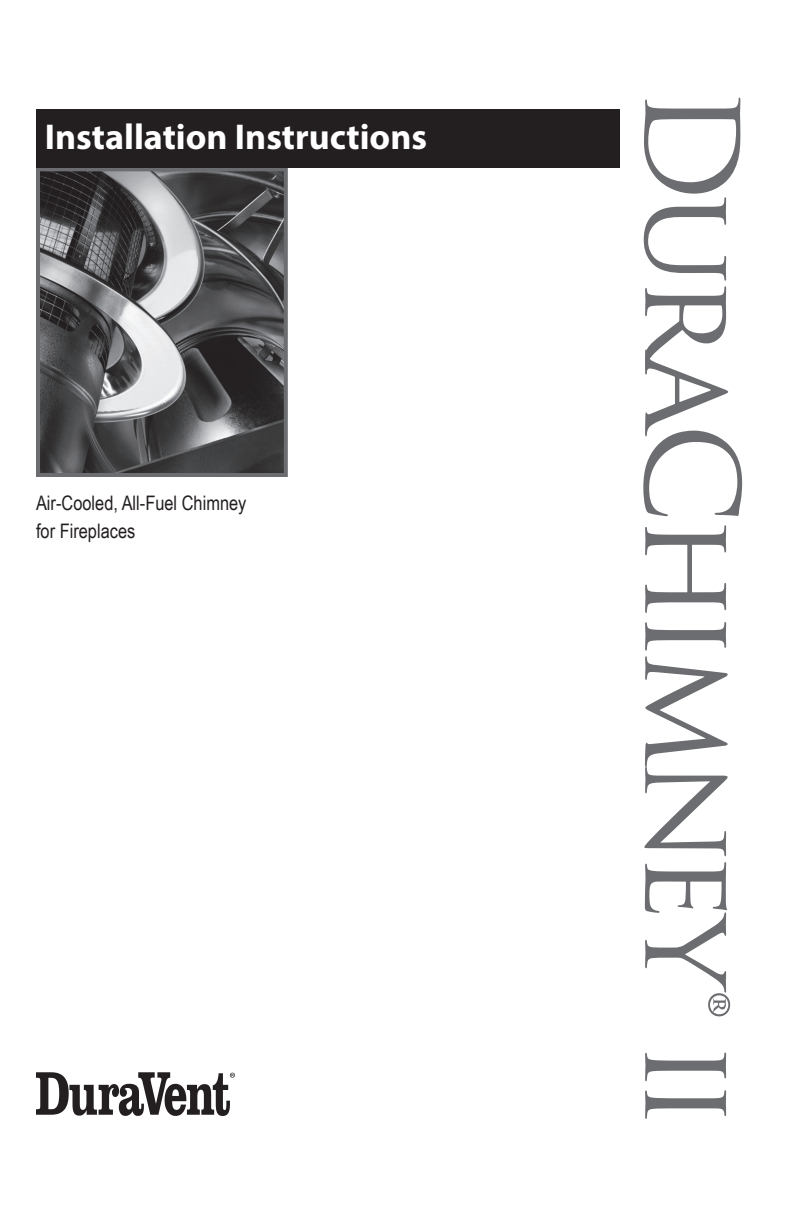
<style>
.page{position:relative;width:792px;height:1224px;background:#fff}
.page>*{position:absolute;margin:0;border:0;box-sizing:border-box;transform-origin:0 0}
.t1{font:126px "Trajan Pro";letter-spacing:-.07em;color:#6c6d70}
.t2{font:700 36px "Myriad Pro";color:#fff}
.t3{font:20px/28px "Arial Narrow";color:#231f20}
</style>
<div class="page">
<img style="left:41px;top:172px;width:242px;height:300px">
<div style="left:36px;top:167px;width:252px;height:310px;border:4px solid #6c6d70"></div>
<div style="left:36px;top:109px;width:584px;height:58px;background:#231f20"></div>
<svg style="left:36px;top:1072px;width:199px;height:44px"></svg>
<h2 class="t2" style="left:45px;top:114px;width:384px">Installation Instructions</h2>
<p class="t3" style="left:36px;top:488px;width:212px">Air-Cooled, All-Fuel Chimney for Fireplaces</p>
<h1 class="t1" style="left:771px;top:86px;width:1043px;rotate:90deg">DuraChimney® ii</h1>
</div>
